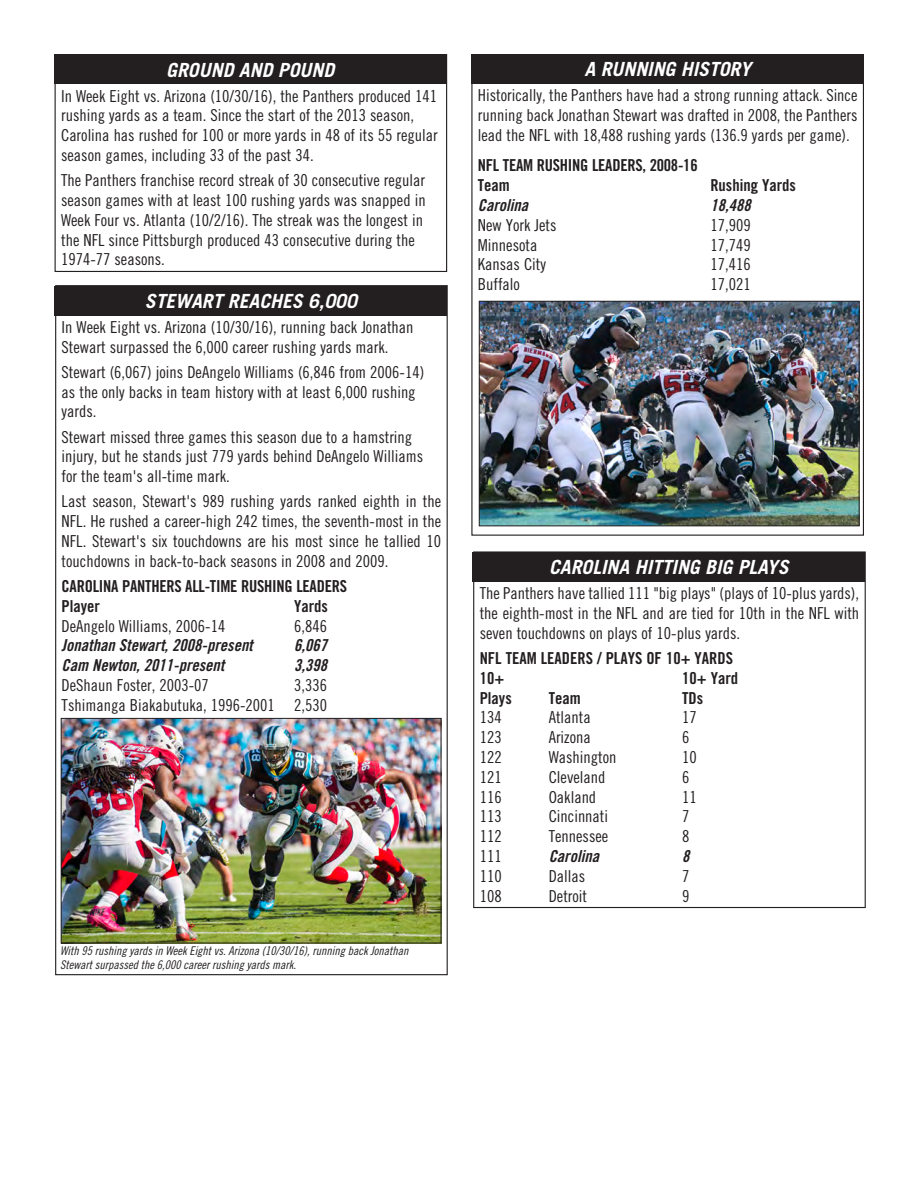
<style>
.page{position:relative;width:918px;height:1188px;background:#fff}
.page>*{position:absolute;margin:0;border:0;box-sizing:border-box;transform-origin:0 0}
.t1{font:italic 700 19.5px "Trade Gothic LT Std";color:#fff}
.note{font:16.5px/19.8px "Trade Gothic LT Std Cn 18";color:#231f20}
.note-2{font:16.5px "Trade Gothic LT Std Bd Cn 20";color:#231f20}
.note-3{font:16.5px "Trade Gothic LT Std Bd Cn 20 Obl";color:#231f20}
.t2{font:12px/14.4px "Trade Gothic LT Std Cn 18 Obl";color:#231f20}
</style>
<div class="page">
<div style="left:471px;top:54px;width:393px;height:30px;background:#231f20"></div>
<img style="left:481px;top:303px;width:376px;height:221px">
<div style="left:479px;top:301px;width:380px;height:225px;border:1px solid #231f20"></div>
<div style="left:55px;top:54px;width:392px;height:218px;border:1px solid #231f20"></div>
<div style="left:54px;top:55px;width:393px;height:29px;background:#231f20"></div>
<div style="left:55px;top:286px;width:392px;height:29px;background:#231f20"></div>
<img style="left:63px;top:720px;width:376px;height:221px">
<div style="left:61px;top:718px;width:380px;height:225px;border:1px solid #231f20"></div>
<div style="left:473px;top:552px;width:392px;height:30px;background:#231f20"></div>
<p class="t1" style="left:166px;top:58px;width:169px">GROUND AND POUND</p>
<p class="note" style="left:61px;top:86px;width:378px">In Week Eight vs. Arizona (10/30/16), the Panthers produced 141 rushing yards as a team. Since the start of the 2013 season, Carolina has rushed for 100 or more yards in 48 of its 55 regular season games, including 33 of the past 34.</p>
<p class="note" style="left:61px;top:170px;width:366px">The Panthers franchise record streak of 30 consecutive regular season games with at least 100 rushing yards was snapped in Week Four vs. Atlanta (10/2/16). The streak was the longest in the NFL since Pittsburgh produced 43 consecutive during the 1974-77 seasons.</p>
<p class="t1" style="left:145px;top:289px;width:214px">STEWART REACHES 6,000</p>
<p class="note" style="left:62px;top:317px;width:353px">In Week Eight vs. Arizona (10/30/16), running back Jonathan<br>Stewart surpassed the 6,000 career rushing yards mark.</p>
<p class="note" style="left:62px;top:362px;width:364px">Stewart (6,067) joins DeAngelo Williams (6,846 from 2006-14) as the only backs in team history with at least 6,000 rushing yards.</p>
<p class="note" style="left:62px;top:427px;width:363px">Stewart missed three games this season due to a hamstring injury, but he stands just 779 yards behind DeAngelo Williams for the team's all-time mark.</p>
<p class="note" style="left:62px;top:491px;width:381px;text-align:justify">Last season, Stewart's 989 rushing yards ranked eighth in the NFL. He rushed a career-high 242 times, the seventh-most in the NFL. Stewart's six touchdowns are his most since he tallied 10 touchdowns in back-to-back seasons in 2008 and 2009.</p>
<p class="note-2" style="left:62px;top:576px;width:287px">CAROLINA PANTHERS ALL-TIME RUSHING LEADERS</p>
<p class="note-2" style="left:62px;top:596px;width:40px">Player</p>
<p class="note-2" style="left:294px;top:596px;width:35px">Yards</p>
<p class="note" style="left:62px;top:616px;width:165px">DeAngelo Williams, 2006-14</p>
<p class="note" style="left:294px;top:616px;width:34px">6,846</p>
<p class="note-3" style="left:62px;top:636px;width:193px">Jonathan Stewart, 2008-present</p>
<p class="note-3" style="left:294px;top:636px;width:34px">6,067</p>
<p class="note-3" style="left:62px;top:655px;width:164px">Cam Newton, 2011-present</p>
<p class="note-3" style="left:294px;top:655px;width:34px">3,398</p>
<p class="note" style="left:62px;top:675px;width:149px">DeShaun Foster, 2003-07</p>
<p class="note" style="left:62px;top:675px;width:267px;text-align:right">3,336<br>Tshimanga Biakabutuka, 1996-2001 2,530</p>
<p class="t2" style="left:60px;top:944px;width:350px">With 95 rushing yards in Week Eight vs. Arizona (10/30/16), running back Jonathan<br>Stewart surpassed the 6,000 career rushing yards mark.</p>
<p class="t1" style="left:584px;top:57px;width:168px">A RUNNING HISTORY</p>
<p class="note" style="left:478px;top:85px;width:381px;text-align:justify">Historically, the Panthers have had a strong running attack. Since running back Jonathan Stewart was drafted in 2008, the Panthers lead the NFL with 18,488 rushing yards (136.9 yards per game).</p>
<p class="note-2" style="left:478px;top:155px;width:221px">NFL TEAM RUSHING LEADERS, 2008-16</p>
<p class="note-2" style="left:478px;top:175px;width:34px">Team</p>
<p class="note-2" style="left:710px;top:175px;width:87px">Rushing Yards</p>
<p class="note-3" style="left:478px;top:195px;width:52px">Carolina</p>
<p class="note-3" style="left:710px;top:195px;width:42px">18,488</p>
<p class="note" style="left:478px;top:215px;width:80px">New York Jets</p>
<p class="note" style="left:710px;top:215px;width:42px">17,909</p>
<p class="note" style="left:478px;top:235px;width:61px">Minnesota</p>
<p class="note" style="left:710px;top:235px;width:42px">17,749</p>
<p class="note" style="left:478px;top:254px;width:70px">Kansas City</p>
<p class="note" style="left:710px;top:254px;width:42px">17,416</p>
<p class="note" style="left:478px;top:274px;width:44px">Buffalo</p>
<p class="note" style="left:710px;top:274px;width:42px">17,021</p>
<p class="t1" style="left:549px;top:555px;width:241px">CAROLINA HITTING BIG PLAYS</p>
<p class="note" style="left:480px;top:583px;width:381px;text-align:justify">The Panthers have tallied 111 "big plays" (plays of 10-plus yards), the eighth-most in the NFL and are tied for 10th in the NFL with seven touchdowns on plays of 10-plus yards.</p>
<p class="note-2" style="left:480px;top:648px;width:255px">NFL TEAM LEADERS / PLAYS OF 10+ YARDS</p>
<p class="note-2" style="left:480px;top:668px;width:26px">10+</p>
<p class="note-2" style="left:682px;top:668px;width:58px">10+ Yard</p>
<p class="note-2" style="left:480px;top:688px;width:34px">Plays</p>
<p class="note-2" style="left:549px;top:688px;width:34px">Team</p>
<p class="note-2" style="left:682px;top:688px;width:23px">TDs</p>
<p class="note" style="left:480px;top:707px;width:23px">134</p>
<p class="note" style="left:549px;top:707px;width:44px">Atlanta</p>
<p class="note" style="left:682px;top:707px;width:16px">17</p>
<p class="note" style="left:480px;top:727px;width:23px">123</p>
<p class="note" style="left:549px;top:727px;width:44px">Arizona</p>
<p class="note" style="left:682px;top:727px;width:9px">6</p>
<p class="note" style="left:480px;top:747px;width:23px">122</p>
<p class="note" style="left:549px;top:747px;width:69px">Washington</p>
<p class="note" style="left:682px;top:747px;width:16px">10</p>
<p class="note" style="left:480px;top:767px;width:23px">121</p>
<p class="note" style="left:549px;top:767px;width:58px">Cleveland</p>
<p class="note" style="left:682px;top:767px;width:9px">6</p>
<p class="note" style="left:480px;top:787px;width:23px">116</p>
<p class="note" style="left:549px;top:787px;width:49px">Oakland</p>
<p class="note" style="left:682px;top:787px;width:16px">11</p>
<p class="note" style="left:480px;top:806px;width:23px">113</p>
<p class="note" style="left:549px;top:806px;width:61px">Cincinnati</p>
<p class="note" style="left:682px;top:806px;width:9px">7</p>
<p class="note" style="left:480px;top:826px;width:23px">112</p>
<p class="note" style="left:549px;top:826px;width:61px">Tennessee</p>
<p class="note" style="left:682px;top:826px;width:9px">8</p>
<p class="note" style="left:480px;top:846px;width:23px">111</p>
<p class="note-3" style="left:549px;top:846px;width:52px">Carolina</p>
<p class="note-3" style="left:682px;top:846px;width:9px">8</p>
<p class="note" style="left:480px;top:866px;width:23px">110</p>
<p class="note" style="left:549px;top:866px;width:38px">Dallas</p>
<p class="note" style="left:682px;top:866px;width:9px">7</p>
<p class="note" style="left:480px;top:886px;width:23px">108</p>
<p class="note" style="left:549px;top:886px;width:40px">Detroit</p>
<p class="note" style="left:682px;top:886px;width:9px">9</p>
</div>
